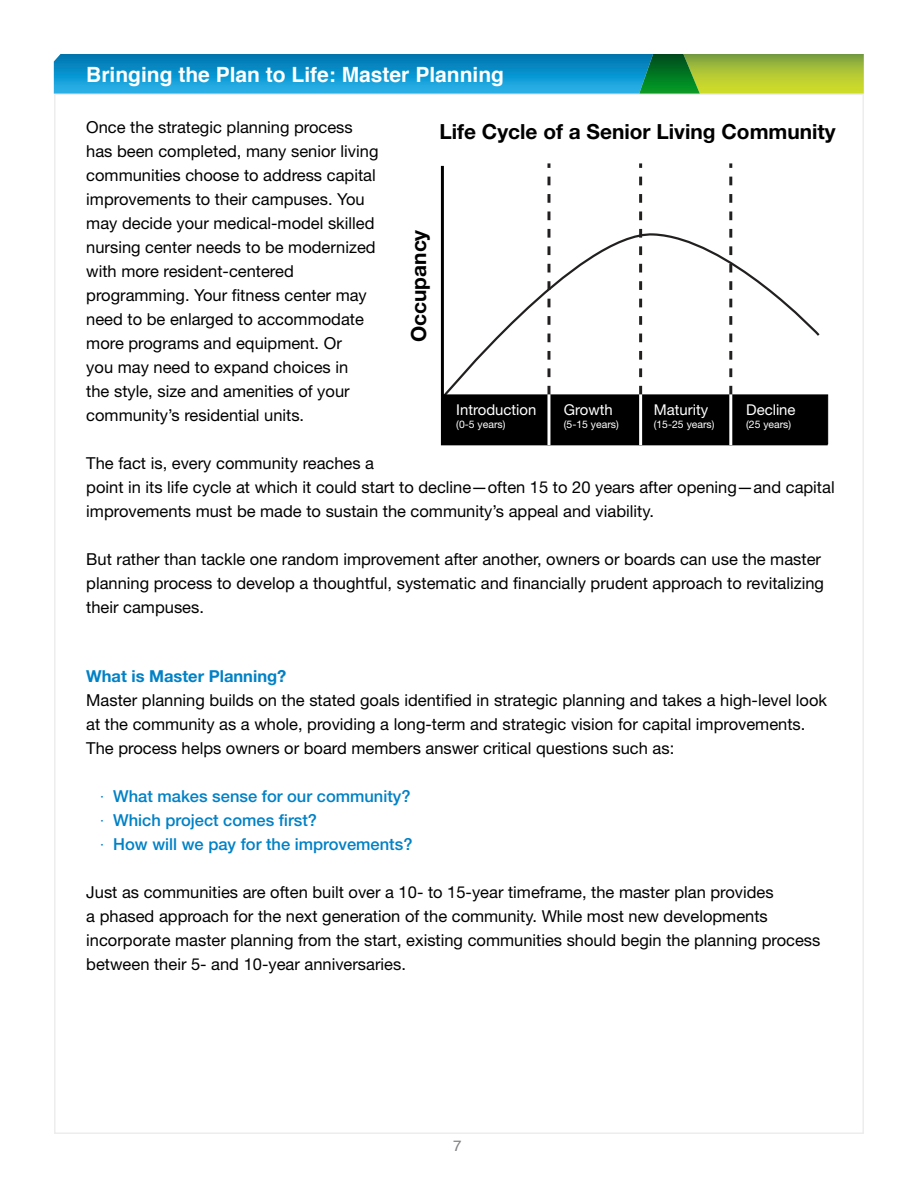
<style>
.page{position:relative;width:918px;height:1188px;background:#fff}
.page>*{position:absolute;margin:0;border:0;box-sizing:border-box;transform-origin:0 0}
.t1{font:700 21px "Helvetica";color:#fff}
.t2{font:700 20.85px "Helvetica Neue LT Std";color:#000}
.t3{font:16.5px/24px "Helvetica Neue LT Std";color:#000}
.t4{font:500 16.5px/24px "Helvetica Neue LT Std";color:#0081c6}
.t5{font:700 16.5px "Helvetica Neue LT Std";color:#0081c6}
.t6{font:15px "Helvetica";color:#807f83}
.t7{font:14.85px "Helvetica Neue LT Std";color:#fff}
.t8{font:10.5px "Helvetica Neue LT Std";color:#fff}
.s1{font-weight:100}
</style>
<div class="page">
<svg style="left:700px;top:54px;width:164px;height:40px;background:#adc336"></svg>
<svg style="left:54px;top:54px;width:585px;height:40px;background:#1294cd"></svg>
<img style="left:639px;top:54px;width:61px;height:40px">
<svg style="left:440px;top:163px;width:389px;height:282px"></svg>
<svg style="left:440px;top:231px;width:381px;height:170px"></svg>
<svg style="left:547px;top:163px;width:3px;height:231px"></svg>
<svg style="left:639px;top:163px;width:3px;height:231px"></svg>
<svg style="left:729px;top:163px;width:3px;height:231px"></svg>
<div style="left:442px;top:395px;width:386px;height:49px;background:#000"></div>
<hr style="left:547px;top:394px;width:3px;height:51px;background:#fff">
<hr style="left:639px;top:394px;width:3px;height:51px;background:#fff">
<hr style="left:729px;top:394px;width:3px;height:51px;background:#fff">
<p class="t1" style="left:86px;top:57px;width:419px">Bringing the Plan to Life: Master Planning</p>
<p class="t3" style="left:86px;top:115px;width:294px">Once the strategic planning process has been completed, many senior living communities choose to address capital improvements to their campuses. You may decide your medical-model skilled nursing center needs to be modernized with more resident-centered programming. Your fitness center may need to be enlarged to accommodate more programs and equipment. Or<br>you may need to expand choices in<br>the style, size and amenities of your community’s residential units.</p>
<p class="t3" style="left:86px;top:451px;width:750px">The fact is, every community reaches a<br>point in its life cycle at which it could start to decline—often 15 to 20 years after opening—and capital improvements must be made to sustain the community’s appeal and viability.</p>
<p class="t3" style="left:86px;top:547px;width:739px">But rather than tackle one random improvement after another, owners or boards can use the master planning process to develop a thoughtful, systematic and financially prudent approach to revitalizing their campuses.</p>
<p class="t2" style="left:439px;top:118px;width:398px">Life Cycle of a Senior Living Community</p>
<p class="t2" style="left:406px;top:342px;width:114px;rotate:-90deg">Occupancy</p>
<p class="t7" style="left:564px;top:401px;width:50px">Growth</p>
<p class="t8" style="left:564px;top:418px;width:56px">(5-15 years)</p>
<p class="t7" style="left:456px;top:401px;width:82px">Introduction</p>
<p class="t8" style="left:456px;top:418px;width:51px">(0-5 years)</p>
<p class="t7" style="left:654px;top:401px;width:56px">Maturity</p>
<p class="t8" style="left:654px;top:418px;width:62px">(15-25 years)</p>
<p class="t7" style="left:746px;top:401px;width:51px">Decline</p>
<p class="t8" style="left:746px;top:418px;width:47px">(25 years)</p>
<p class="t5" style="left:86px;top:665px;width:202px">What is Master Planning?</p>
<p class="t3" style="left:86px;top:687px;width:742px">Master planning builds on the stated goals identified in strategic planning and takes a high-level look at the community as a whole, providing a long-term and strategic vision for capital improvements.<br>The process helps owners or board members answer critical questions such as:</p>
<p class="t4" style="left:100px;top:783px;width:314px"><span class="s1">·</span> What makes sense for our community? <span class="s1">·</span> Which project comes first?<br><span class="s1">·</span> How will we pay for the improvements?</p>
<p class="t3" style="left:86px;top:879px;width:736px">Just as communities are often built over a 10- to 15-year timeframe, the master plan provides<br>a phased approach for the next generation of the community. While most new developments incorporate master planning from the start, existing communities should begin the planning process between their 5- and 10-year anniversaries.</p>
<p class="t6" style="left:453px;top:1134px;width:10px">7</p>
</div>
